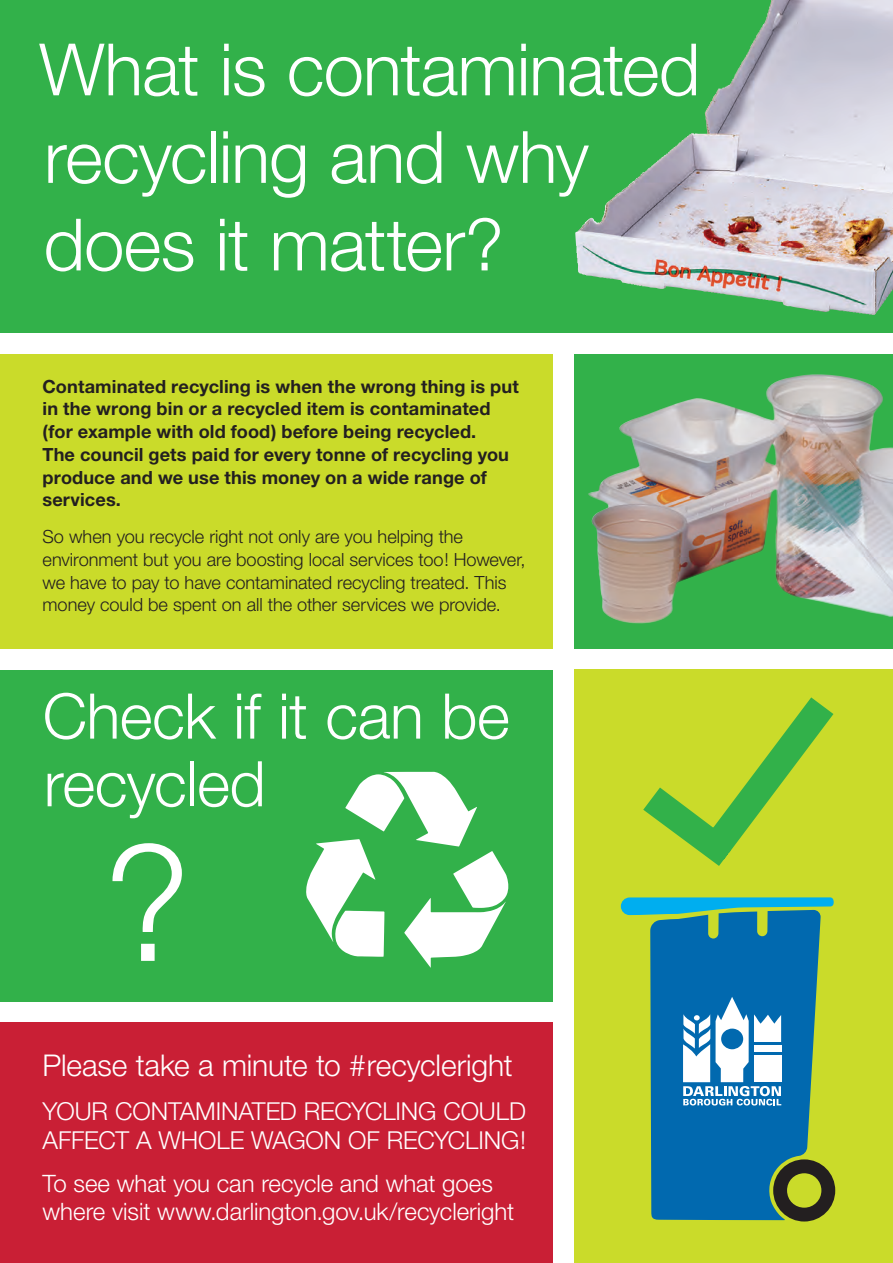
<style>
.page{position:relative;width:893px;height:1263px;background:#fff}
.page>*{position:absolute;margin:0;border:0;box-sizing:border-box;transform-origin:0 0}
.t1{font:300 161.4px "Helvetica Neue";color:#fff}
.t2{font:300 72.3px/87.6px "Helvetica Neue";letter-spacing:-.01em;color:#fff}
.t3{font:300 63px/67.7px "Helvetica Neue";letter-spacing:-.01em;color:#fff}
.t4{font:300 30px "Helvetica Neue";letter-spacing:-.005em;color:#fff}
.t5{font:300 24.75px/29.7px "Helvetica Neue";letter-spacing:-.005em;color:#fff}
.t6{font:300 24px/28.8px "Helvetica Neue";color:#fff}
.t7{font:700 18.15px/22.8px "Helvetica Neue";letter-spacing:.005em;color:#231f20}
.t8{font:300 18.15px/22.6px "Helvetica Neue";letter-spacing:-.005em;color:#231f20}
</style>
<div class="page">
<div style="left:0;top:1023px;width:553px;height:240px;background:#c91f35"></div>
<div style="left:0;top:354px;width:553px;height:294px;background:#cadb2a"></div>
<svg style="left:0;top:0;width:893px;height:332px;background:#53b566"></svg>
<img style="left:651px;top:0;width:121px;height:167px">
<div style="left:0;top:670px;width:553px;height:331px;background:#32b14a"></div>
<svg style="left:306px;top:772px;width:202px;height:195px"></svg>
<div style="left:574px;top:670px;width:319px;height:593px;background:#cadb2a"></div>
<div style="left:574px;top:354px;width:319px;height:294px;background:#32b14a"></div>
<img style="left:588px;top:374px;width:305px;height:250px">
<svg style="left:773px;top:1164px;width:62px;height:57px"></svg>
<svg style="left:621px;top:897px;width:213px;height:18px;background:#23b5cc"></svg>
<svg style="left:650px;top:910px;width:171px;height:310px;background:#16729c"></svg>
<svg style="left:683px;top:997px;width:98px;height:108px;background:#85b7d8"></svg>
<svg style="left:643px;top:697px;width:191px;height:169px"></svg>
<p class="t2" style="left:39px;top:24px;width:663px">What is contaminated recycling and why does it matter?</p>
<p class="t7" style="left:43px;top:374px;width:478px">Contaminated recycling is when the wrong thing is put in the wrong bin or a recycled item is contaminated (for example with old food) before being recycled.<br>The council gets paid for every tonne of recycling you produce and we use this money on a wide range of services.</p>
<p class="t8" style="left:43px;top:525px;width:484px">So when you recycle right not only are you helping the environment but you are boosting local services too! However, we have to pay to have contaminated recycling treated. This money could be spent on all the other services we provide.</p>
<p class="t3" style="left:43px;top:681px;width:468px">Check if it can be recycled</p>
<p class="t1" style="left:104px;top:805px;width:88px">?</p>
<p class="t4" style="left:43px;top:1047px;width:472px">Please take a minute to #recycleright</p>
<p class="t5" style="left:43px;top:1095px;width:485px">YOUR CONTAMINATED RECYCLING COULD<br>AFFECT A WHOLE WAGON OF RECYCLING!</p>
<p class="t6" style="left:43px;top:1168px;width:473px">To see what you can recycle and what goes where visit www.darlington.gov.uk/recycleright</p>
</div>
